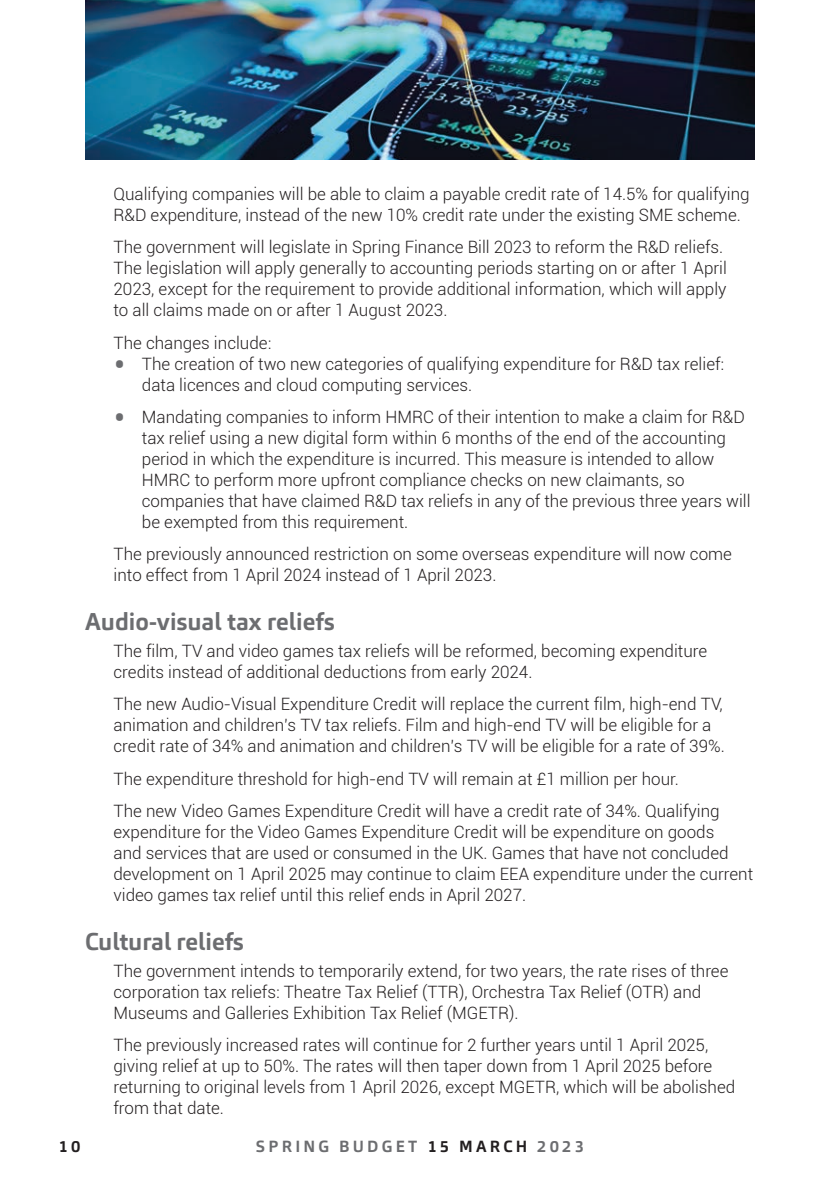
<style>
.page{position:relative;width:840px;height:1191px;background:#fff}
.page>*{position:absolute;margin:0;border:0;box-sizing:border-box;transform-origin:0 0}
.t1{font:700 24px "Carnac";color:#6c6d70}
.t2{font:300 17px/21px "Roboto";color:#231f20}
.t3{font:700 16px "Carnac";letter-spacing:.2em;color:#6c6d70}
.t4{font:700 16px "Carnac";color:#231f20}
.s1{font-size:38px;color:#6c6d70}
.s2{color:#231f20}
</style>
<div class="page">
<img style="left:85px;top:0;width:669px;height:159px">
<p class="t2" style="left:113px;top:183px;width:637px">Qualifying companies will be able to claim a payable credit rate of 14.5% for qualifying<br>R&amp;D expenditure, instead of the new 10% credit rate under the existing SME scheme.</p>
<p class="t2" style="left:113px;top:236px;width:614px">The government will legislate in Spring Finance Bill 2023 to reform the R&amp;D reliefs.<br>The legislation will apply generally to accounting periods starting on or after 1 April 2023, except for the requirement to provide additional information, which will apply to all claims made on or after 1 August 2023.</p>
<p class="t2" style="left:113px;top:331px;width:159px">The changes include:</p>
<p class="t2" style="left:142px;top:352px;width:583px;text-indent:-28px"><span class="s1">•</span> The creation of two new categories of qualifying expenditure for R&amp;D tax relief: data licences and cloud computing services.</p>
<p class="t2" style="left:142px;top:406px;width:609px;text-indent:-28px"><span class="s1">•</span> Mandating companies to inform HMRC of their intention to make a claim for R&amp;D tax relief using a new digital form within 6 months of the end of the accounting period in which the expenditure is incurred. This measure is intended to allow HMRC to perform more upfront compliance checks on new claimants, so companies that have claimed R&amp;D tax reliefs in any of the previous three years will be exempted from this requirement.</p>
<p class="t2" style="left:113px;top:543px;width:619px">The previously announced restriction on some overseas expenditure will now come into effect from 1 April 2024 instead of 1 April 2023.</p>
<h1 class="t1" style="left:85px;top:606px;width:251px">Audio-visual tax reliefs</h1>
<p class="t2" style="left:113px;top:640px;width:595px">The film, TV and video games tax reliefs will be reformed, becoming expenditure credits instead of additional deductions from early 2024.</p>
<p class="t2" style="left:113px;top:693px;width:612px">The new Audio-Visual Expenditure Credit will replace the current film, high-end TV, animation and children’s TV tax reliefs. Film and high-end TV will be eligible for a credit rate of 34% and animation and children’s TV will be eligible for a rate of 39%.</p>
<p class="t2" style="left:113px;top:762px;width:607px;line-height:32.4px">The expenditure threshold for high-end TV will remain at £1 million per hour.<br>The new Video Games Expenditure Credit will have a credit rate of 34%. Qualifying</p>
<p class="t2" style="left:113px;top:821px;width:640px">expenditure for the Video Games Expenditure Credit will be expenditure on goods<br>and services that are used or consumed in the UK. Games that have not concluded development on 1 April 2025 may continue to claim EEA expenditure under the current video games tax relief until this relief ends in April 2027.</p>
<h1 class="t1" style="left:85px;top:926px;width:160px">Cultural reliefs</h1>
<p class="t2" style="left:113px;top:959px;width:616px">The government intends to temporarily extend, for two years, the rate rises of three corporation tax reliefs: Theatre Tax Relief (TTR), Orchestra Tax Relief (OTR) and<br>Museums and Galleries Exhibition Tax Relief (MGETR).</p>
<p class="t2" style="left:113px;top:1034px;width:623px">The previously increased rates will continue for 2 further years until 1 April 2025, giving relief at up to 50%. The rates will then taper down from 1 April 2025 before returning to original levels from 1 April 2026, except MGETR, which will be abolished from that date.</p>
<p class="t4" style="left:59px;top:1136px;width:23px">10</p>
<p class="t3" style="left:256px;top:1136px;width:329px">SPRING BUDGET <span class="s2">15 MARCH</span> 2023</p>
</div>
